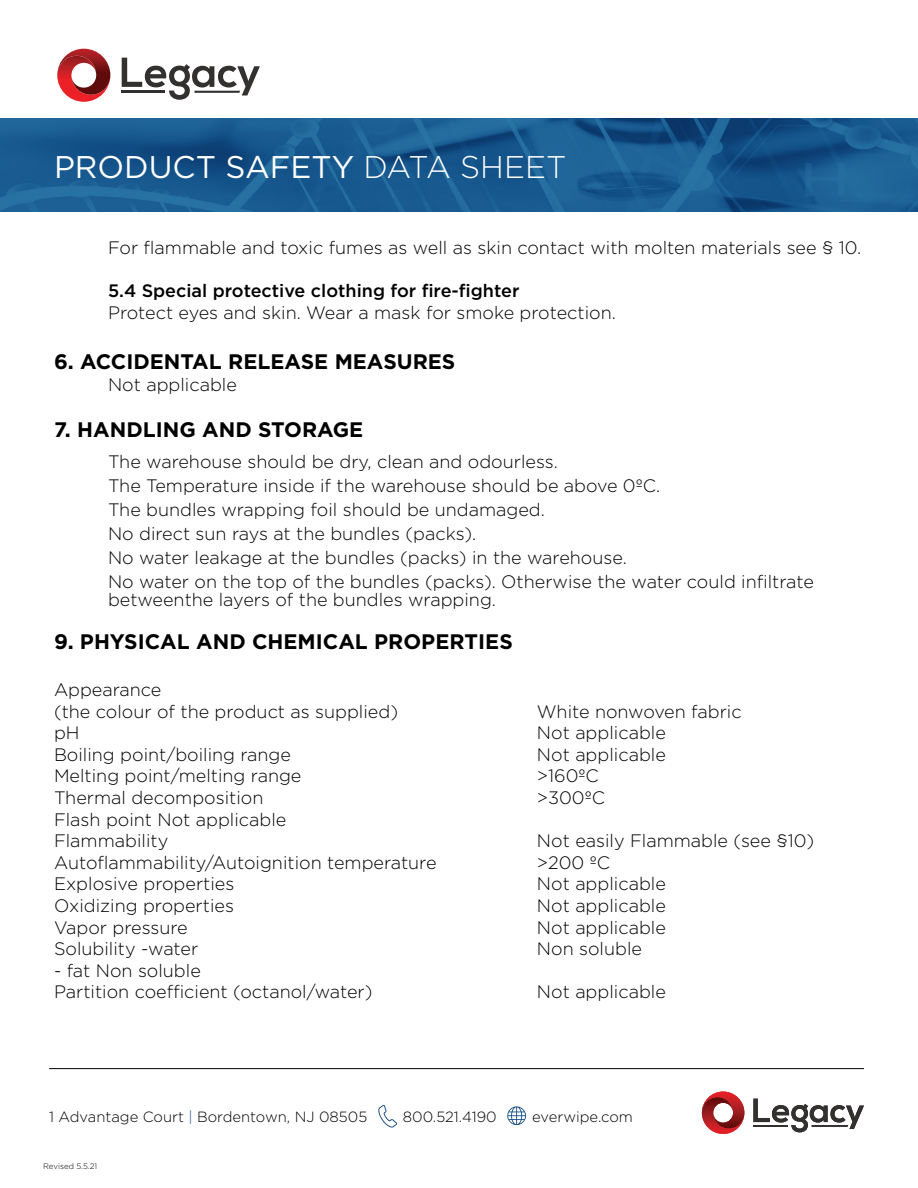
<style>
.page{position:relative;width:918px;height:1188px;background:#fff}
.page>*{position:absolute;margin:0;border:0;box-sizing:border-box;transform-origin:0 0}
.t1{font:31.35px "Gotham";color:#fff}
.t2{font:700 21px "Gotham";color:#000}
.t3{font:300 18px/24px "Gotham";color:#000}
.t4{font:500 18px "Gotham";color:#000}
.t5{font:300 14.85px "Gotham";color:#000}
.t6{font:300 7.95px "Gotham";color:#000}
.s1{font-weight:300}
.s2{color:#185086}
</style>
<div class="page">
<img style="left:0;top:119px;width:918px;height:93px">
<hr style="left:49px;top:1068px;width:815px;height:1px;background:#000">
<svg style="left:122px;top:58px;width:138px;height:42px"></svg>
<svg style="left:57px;top:49px;width:53px;height:53px"></svg>
<svg style="left:753px;top:1099px;width:111px;height:33px"></svg>
<svg style="left:702px;top:1092px;width:42px;height:42px"></svg>
<svg style="left:378px;top:1105px;width:19px;height:23px"></svg>
<svg style="left:507px;top:1106px;width:19px;height:19px"></svg>
<h1 class="t1" style="left:54px;top:147px;width:514px">PRODUCT SAFETY <span class="s1">DATA SHEET</span></h1>
<p class="t3" style="left:108px;top:235px;width:755px">For flammable and toxic fumes as well as skin contact with molten materials see § 10.</p>
<p class="t4" style="left:108px;top:279px;width:413px">5.4 Special protective clothing for fire-fighter</p>
<p class="t3" style="left:108px;top:300px;width:509px">Protect eyes and skin. Wear a mask for smoke protection.</p>
<p class="t2" style="left:54px;top:348px;width:403px">6. ACCIDENTAL RELEASE MEASURES</p>
<p class="t3" style="left:108px;top:372px;width:130px">Not applicable</p>
<p class="t2" style="left:54px;top:416px;width:311px">7. HANDLING AND STORAGE</p>
<p class="t3" style="left:108px;top:449px;width:707px">The warehouse should be dry, clean and odourless.<br>The Temperature inside if the warehouse should be above 0ºC.<br>The bundles wrapping foil should be undamaged.<br>No direct sun rays at the bundles (packs).<br>No water leakage at the bundles (packs) in the warehouse.<br>No water on the top of the bundles (packs). Otherwise the water could infiltrate</p>
<p class="t3" style="left:108px;top:587px;width:390px">betweenthe layers of the bundles wrapping.</p>
<p class="t2" style="left:54px;top:628px;width:460px">9. PHYSICAL AND CHEMICAL PROPERTIES</p>
<p class="t3" style="left:54px;top:678px;width:346px;line-height:21.6px">Appearance<br>(the colour of the product as supplied)</p>
<p class="t3" style="left:537px;top:699px;width:206px">White nonwoven fabric</p>
<p class="t3" style="left:54px;top:720px;width:27px">pH</p>
<p class="t3" style="left:537px;top:720px;width:130px">Not applicable</p>
<p class="t3" style="left:54px;top:742px;width:239px">Boiling point/boiling range</p>
<p class="t3" style="left:537px;top:742px;width:130px">Not applicable</p>
<p class="t3" style="left:54px;top:764px;width:249px">Melting point/melting range</p>
<p class="t3" style="left:537px;top:764px;width:63px">&gt;160ºC</p>
<p class="t3" style="left:54px;top:785px;width:211px">Thermal decomposition</p>
<p class="t3" style="left:537px;top:785px;width:70px">&gt;300ºC</p>
<p class="t3" style="left:54px;top:808px;width:234px;line-height:21.6px">Flash point Not applicable<br>Flammability</p>
<p class="t3" style="left:537px;top:828px;width:279px">Not easily Flammable (see §10)</p>
<p class="t3" style="left:54px;top:850px;width:384px">Autoflammability/Autoignition temperature</p>
<p class="t3" style="left:537px;top:850px;width:75px">&gt;200 ºC</p>
<p class="t3" style="left:54px;top:872px;width:182px">Explosive properties</p>
<p class="t3" style="left:537px;top:872px;width:130px">Not applicable</p>
<p class="t3" style="left:54px;top:893px;width:181px">Oxidizing properties</p>
<p class="t3" style="left:537px;top:893px;width:130px">Not applicable</p>
<p class="t3" style="left:54px;top:915px;width:135px">Vapor pressure</p>
<p class="t3" style="left:537px;top:915px;width:130px">Not applicable</p>
<p class="t3" style="left:54px;top:936px;width:146px">Solubility -water</p>
<p class="t3" style="left:537px;top:936px;width:107px">Non soluble</p>
<p class="t3" style="left:54px;top:959px;width:320px;line-height:21.6px">- fat Non soluble<br>Partition coefficient (octanol/water)</p>
<p class="t3" style="left:537px;top:980px;width:130px">Not applicable</p>
<p class="t5" style="left:49px;top:1107px;width:320px">1 Advantage Court <span class="s2">|</span> Bordentown, NJ 08505</p>
<p class="t5" style="left:403px;top:1107px;width:95px">800.521.4190</p>
<p class="t5" style="left:532px;top:1107px;width:102px">everwipe.com</p>
<p class="t6" style="left:43px;top:1161px;width:56px">Revised 5.5.21</p>
</div>
